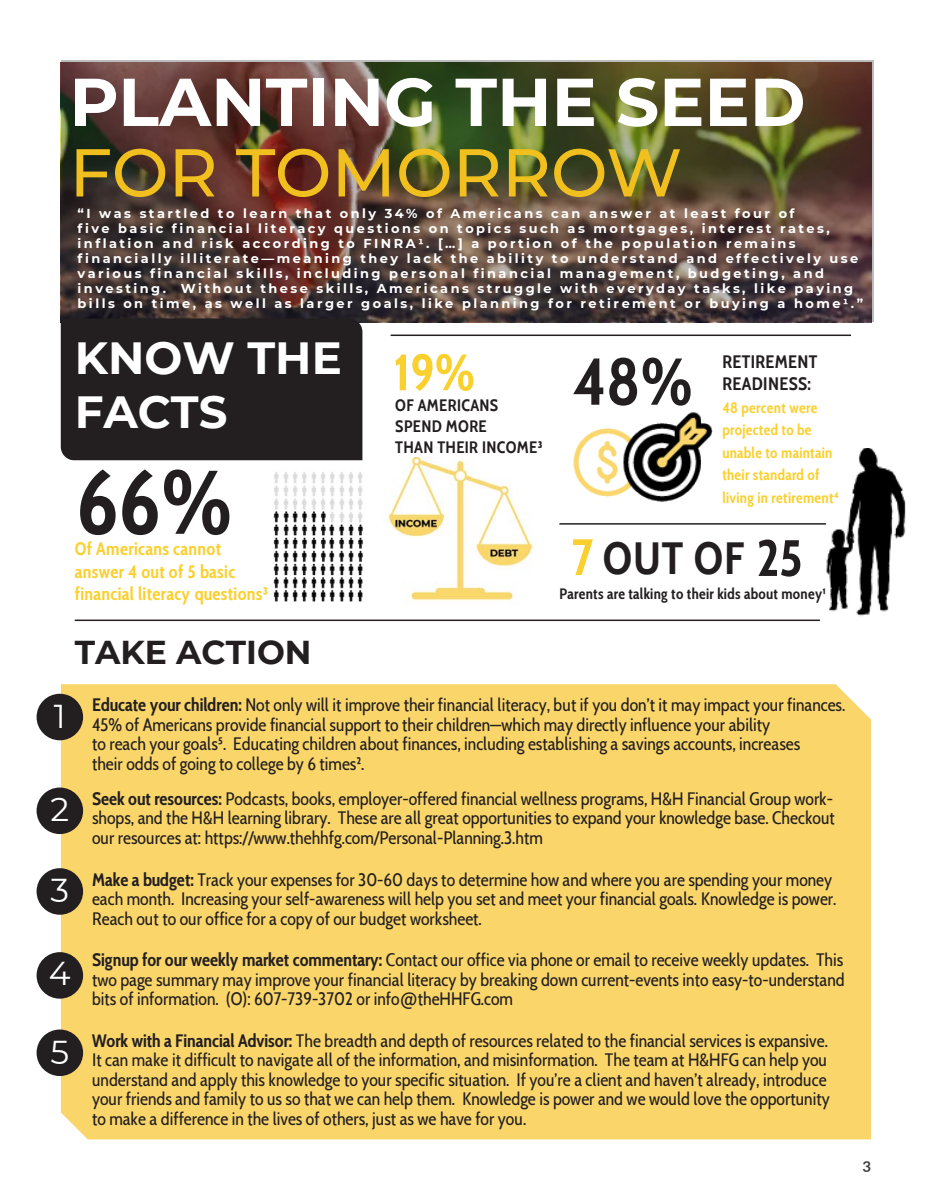
<style>
.page{position:relative;width:932px;height:1202px;background:#fff}
.page>*{position:absolute;margin:0;border:0;box-sizing:border-box;transform-origin:0 0}
.t1{font:700 90px "Cabin Condensed";color:#231f20}
.Main_title{font:700 67.5px "Montserrat";color:#fff}
.Main_title-2{font:500 67.5px "Montserrat";color:#f1c01e}
.t2{font:700 66px "Cabin Condensed";color:#231f20}
.t3{font:700 51px "Cabin Condensed";color:#fad02e}
.t4{font:700 51px "Cabin Condensed";color:#231f20}
.Insert_another_title{font:700 45px/54px "Montserrat";color:#fff}
.Title_to_begin{font:700 45px "Cabin Condensed";color:#231f20}
.Insert_another_title-2{font:700 33px "Montserrat";color:#231f20}
.t5{font:33px "Montserrat";color:#fff}
.t6{font:18px/19.5px "Cabin Condensed";color:#231f20}
.Title_to_begin-2{font:700 18px "Cabin Condensed";letter-spacing:.02em;color:#fad02e}
.Title_to_begin-3{font:700 18px/22.5px "Cabin Condensed";letter-spacing:.02em;color:#231f20}
.Title_to_begin-4{font:700 16.5px "Cabin Condensed";letter-spacing:.02em;color:#231f20}
.Title_to_begin-5{font:700 15px/22.5px "Cabin Condensed";letter-spacing:.02em;color:#fad02e}
.Title_to_begin-6{font:700 15px "Cabin Condensed";letter-spacing:.02em;color:#231f20}
.t7{font:700 15px "Lato";color:#3e3e3f}
.Monthly_newsletter{font:700 12.9px/15px "Montserrat";letter-spacing:.19em;color:#fff}
.s1{font-weight:700}
</style>
<div class="page">
<div style="left:61px;top:684px;width:810px;height:455px;background:#fad66a"></div>
<img style="left:273px;top:472px;width:90px;height:130px">
<img style="left:61px;top:61px;width:812px;height:261px">
<img style="left:388px;top:458px;width:145px;height:147px">
<div style="left:61px;top:318px;width:301px;height:142px;background:#231f20"></div>
<div style="left:37px;top:693px;width:46px;height:47px;background:#231f20;border-radius:50%"></div>
<div style="left:37px;top:787px;width:46px;height:47px;background:#231f20;border-radius:50%"></div>
<div style="left:37px;top:868px;width:46px;height:46px;background:#231f20;border-radius:50%"></div>
<div style="left:37px;top:952px;width:46px;height:46px;background:#231f20;border-radius:50%"></div>
<div style="left:37px;top:1029px;width:46px;height:47px;background:#231f20;border-radius:50%"></div>
<hr style="left:75px;top:619px;width:745px;height:2px;background:#231f20">
<hr style="left:69px;top:458px;width:266px;height:1px;background:#231f20">
<hr style="left:559px;top:523px;width:289px;height:1px;background:#231f20">
<img style="left:827px;top:448px;width:79px;height:168px">
<hr style="left:390px;top:334px;width:461px;height:2px;background:#231f20">
<img style="left:573px;top:412px;width:140px;height:89px">
<p class="Main_title" style="left:69px;top:53px;width:737px">PLANTING THE SEED</p>
<p class="Main_title-2" style="left:69px;top:125px;width:614px">FOR TOMORROW</p>
<p class="Monthly_newsletter" style="left:78px;top:206px;width:787px">“I was startled to learn that only 34% of Americans can answer at least four of<br>five basic financial literacy questions on topics such as mortgages, interest rates, inflation and risk according to FINRA1. […] a portion of the population remains financially illiterate—meaning they lack the ability to understand and effectively use various financial skills, including personal financial management, budgeting, and investing. Without these skills, Americans struggle with everyday tasks, like paying bills on time, as well as larger goals, like planning for retirement or buying a home1.”</p>
<p class="Insert_another_title" style="left:75px;top:329px;width:269px">KNOW THE<br>FACTS</p>
<p class="t1" style="left:76px;top:432px;width:158px">66%</p>
<p class="Title_to_begin-2" style="left:75px;top:535px;width:148px">Of Americans cannot</p>
<p class="Title_to_begin-2" style="left:75px;top:557px;width:162px">answer 4 out of 5 basic</p>
<p class="Title_to_begin-2" style="left:75px;top:580px;width:195px">financial literacy questions3</p>
<p class="Insert_another_title-2" style="left:75px;top:628px;width:238px">TAKE ACTION</p>
<p class="t3" style="left:393px;top:333px;width:83px">19%</p>
<p class="Title_to_begin-4" style="left:395px;top:393px;width:104px">OF AMERICANS</p>
<p class="Title_to_begin-4" style="left:395px;top:414px;width:93px">SPEND MORE</p>
<p class="Title_to_begin-4" style="left:395px;top:435px;width:149px">THAN THEIR INCOME3</p>
<p class="t2" style="left:573px;top:330px;width:121px">48%</p>
<p class="Title_to_begin-3" style="left:722px;top:349px;width:97px">RETIREMENT<br>READINESS:</p>
<p class="Title_to_begin-5" style="left:722px;top:395px;width:96px">48 percent were</p>
<p class="Title_to_begin-5" style="left:722px;top:418px;width:91px">projected to be</p>
<p class="Title_to_begin-5" style="left:722px;top:440px;width:118px">unable to maintain their standard of living in retirement4</p>
<p class="t3" style="left:571px;top:517px;width:24px">7</p>
<p class="t4" style="left:756px;top:518px;width:48px">25</p>
<p class="Title_to_begin-6" style="left:559px;top:582px;width:268px">Parents are talking to their kids about money1</p>
<p class="Title_to_begin" style="left:602px;top:523px;width:143px">OUT OF</p>
<p class="t5" style="left:54px;top:693px;width:13px">1</p>
<p class="t5" style="left:50px;top:786px;width:20px">2</p>
<p class="t5" style="left:51px;top:868px;width:20px">3</p>
<p class="t5" style="left:49px;top:950px;width:23px">4</p>
<p class="t5" style="left:50px;top:1029px;width:20px">5</p>
<p class="t6" style="left:92px;top:694px;width:754px"><span class="s1">Educate your children:</span> Not only will it improve their financial literacy, but if you don’t it may impact your finances.<br>45% of Americans provide financial support to their children—which may directly influence your ability</p>
<p class="t6" style="left:92px;top:733px;width:709px">to reach your goals5. Educating children about finances, including establishing a savings accounts, increases</p>
<p class="t6" style="left:92px;top:752px;width:274px">their odds of going to college by 6 times2.</p>
<p class="t6" style="left:92px;top:787px;width:744px"><span class="s1">Seek out resources:</span> Podcasts, books, employer-offered financial wellness programs, H&amp;H Financial Group work&shy;shops, and the H&amp;H learning library. These are all great opportunities to expand your knowledge base. Checkout</p>
<p class="t6" style="left:92px;top:826px;width:452px">our resources at: https://www.thehhfg.com/Personal-Planning.3.htm</p>
<p class="t6" style="left:92px;top:868px;width:746px"><span class="s1">Make a budget:</span> Track your expenses for 30-60 days to determine how and where you are spending your money each month. Increasing your self-awareness will help you set and meet your financial goals. Knowledge is power.<br>Reach out to our office for a copy of our budget worksheet.</p>
<p class="t6" style="left:92px;top:948px;width:754px;text-align:justify"><span class="s1">Signup for our weekly market commentary:</span> Contact our office via phone or email to receive weekly updates. This two page summary may improve your financial literacy by breaking down current-events into easy-to-understand bits of information. (O): 607-739-3702 or info@theHHFG.com</p>
<p class="t6" style="left:92px;top:1029px;width:737px"><span class="s1">Work with a Financial Advisor:</span> The breadth and depth of resources related to the financial services is expansive.</p>
<p class="t6" style="left:92px;top:1049px;width:736px">It can make it difficult to navigate all of the information, and misinformation. The team at H&amp;HFG can help you</p>
<p class="t6" style="left:92px;top:1068px;width:736px">understand and apply this knowledge to your specific situation. If you’re a client and haven’t already, introduce</p>
<p class="t6" style="left:92px;top:1088px;width:739px">your friends and family to us so that we can help them. Knowledge is power and we would love the opportunity</p>
<p class="t6" style="left:92px;top:1107px;width:435px">to make a difference in the lives of others, just as we have for you.</p>
<p class="t7" style="left:862px;top:1155px;width:10px">3</p>
</div>
